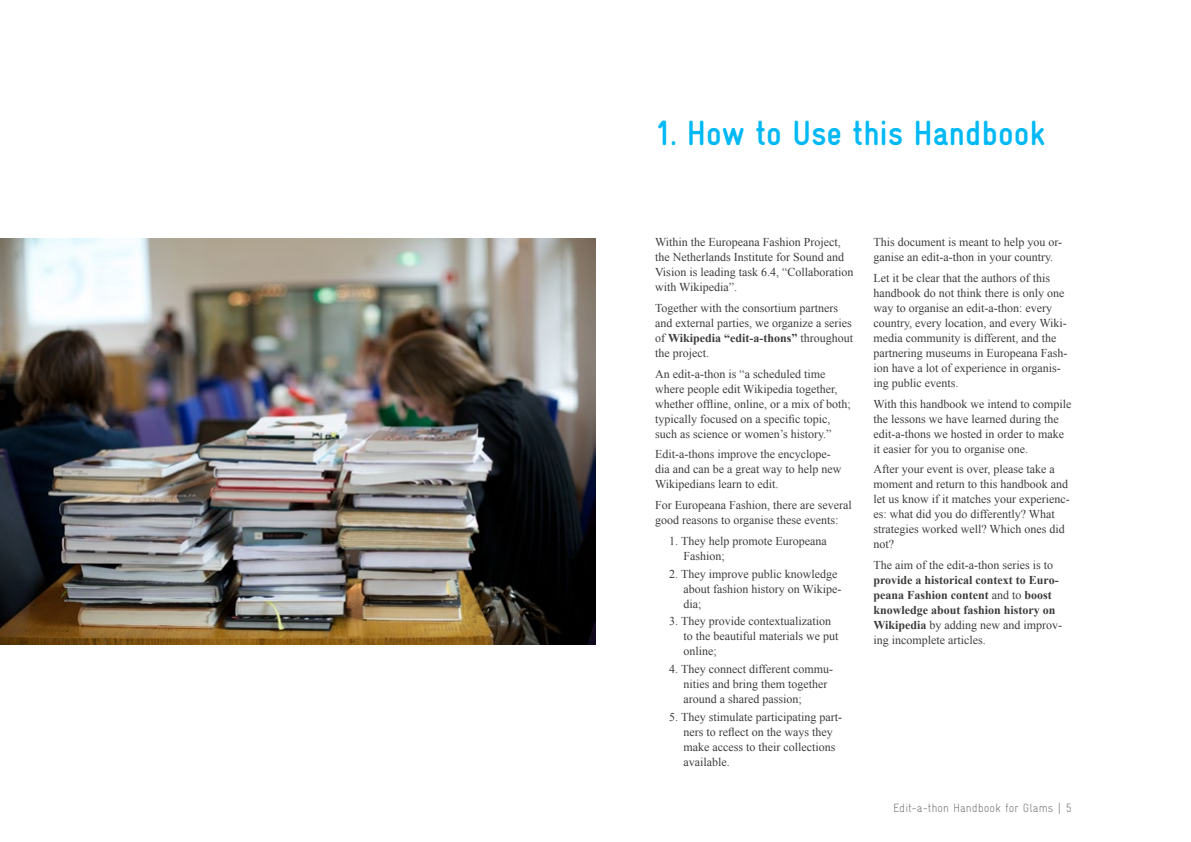
<style>
.page{position:relative;width:1191px;height:842px;background:#fff}
.page>*{position:absolute;margin:0;border:0;box-sizing:border-box;transform-origin:0 0}
.t1{font:700 35px "Gravur Condensed CY";color:#00b9f4}
.t2{font:12px/15px "Times New Roman";color:#3c3c3b}
.t3{font:700 12px/15px "Times New Roman";color:#3c3c3b}
.t4{font:12px "Gravur Condensed Light CE";color:#706f6f}
.s1{font-weight:700}
.s2{font-weight:400}
</style>
<div class="page">
<img style="left:0;top:238px;width:595px;height:406px">
<h1 class="t1" style="left:655px;top:113px;width:392px">1. How to Use this Handbook</h1>
<p class="t2" style="left:655px;top:235px;width:200px">Within the Europeana Fashion Project, the Netherlands Institute for Sound and Vision is leading task 6.4, “Collaboration with Wikipedia”.</p>
<p class="t2" style="left:655px;top:300px;width:200px">Together with the consortium partners and external parties, we organize a series of <span class="s1">Wikipedia “edit-a-thons”</span> throughout the project.</p>
<p class="t2" style="left:655px;top:366px;width:197px">An edit-a-thon is “a scheduled time where people edit Wikipedia together, whether offline, online, or a mix of both; typically focused on a specific topic, such as science or women’s history.”</p>
<p class="t2" style="left:655px;top:447px;width:188px">Edit-a-thons improve the encyclope&shy;dia and can be a great way to help new<br>Wikipedians learn to edit.</p>
<p class="t2" style="left:655px;top:497px;width:198px">For Europeana Fashion, there are several good reasons to organise these events:</p>
<p class="t2" style="left:683px;top:533px;width:145px;text-indent:-14px">1. They help promote Europeana<br>Fashion;</p>
<p class="t2" style="left:683px;top:566px;width:159px;text-indent:-14px">2. They improve public knowledge about fashion history on Wikipe&shy;dia;</p>
<p class="t2" style="left:683px;top:614px;width:156px;text-indent:-14px">3. They provide contextualization to the beautiful materials we put online;</p>
<p class="t2" style="left:683px;top:662px;width:151px;text-indent:-14px">4. They connect different commu&shy;nities and bring them together around a shared passion;</p>
<p class="t2" style="left:683px;top:709px;width:160px;text-indent:-14px">5. They stimulate participating part&shy;ners to reflect on the ways they make access to their collections available.</p>
<p class="t2" style="left:873px;top:235px;width:190px">This document is meant to help you or&shy;ganise an edit-a-thon in your country.</p>
<p class="t2" style="left:873px;top:270px;width:195px">Let it be clear that the authors of this handbook do not think there is only one way to organise an edit-a-thon: every country, every location, and every Wiki&shy;media community is different, and the partnering museums in Europeana Fash&shy;ion have a lot of experience in organis&shy;ing public events.</p>
<p class="t2" style="left:873px;top:396px;width:200px">With this handbook we intend to compile the lessons we have learned during the edit-a-thons we hosted in order to make it easier for you to organise one.</p>
<p class="t2" style="left:873px;top:462px;width:198px">After your event is over, please take a moment and return to this handbook and let us know if it matches your experienc&shy;es: what did you do differently? What strategies worked well? Which ones did not?</p>
<p class="t2" style="left:873px;top:557px;width:181px">The aim of the edit-a-thon series is to</p>
<p class="t3" style="left:873px;top:572px;width:190px">provide a historical context to Euro&shy;peana Fashion content <span class="s2">and to</span> boost knowledge about fashion history on Wikipedia <span class="s2">by adding new and improv&shy;ing incomplete articles.</span></p>
<p class="t4" style="left:893px;top:801px;width:180px">Edit-a-thon Handbook for Glams | 5</p>
</div>
